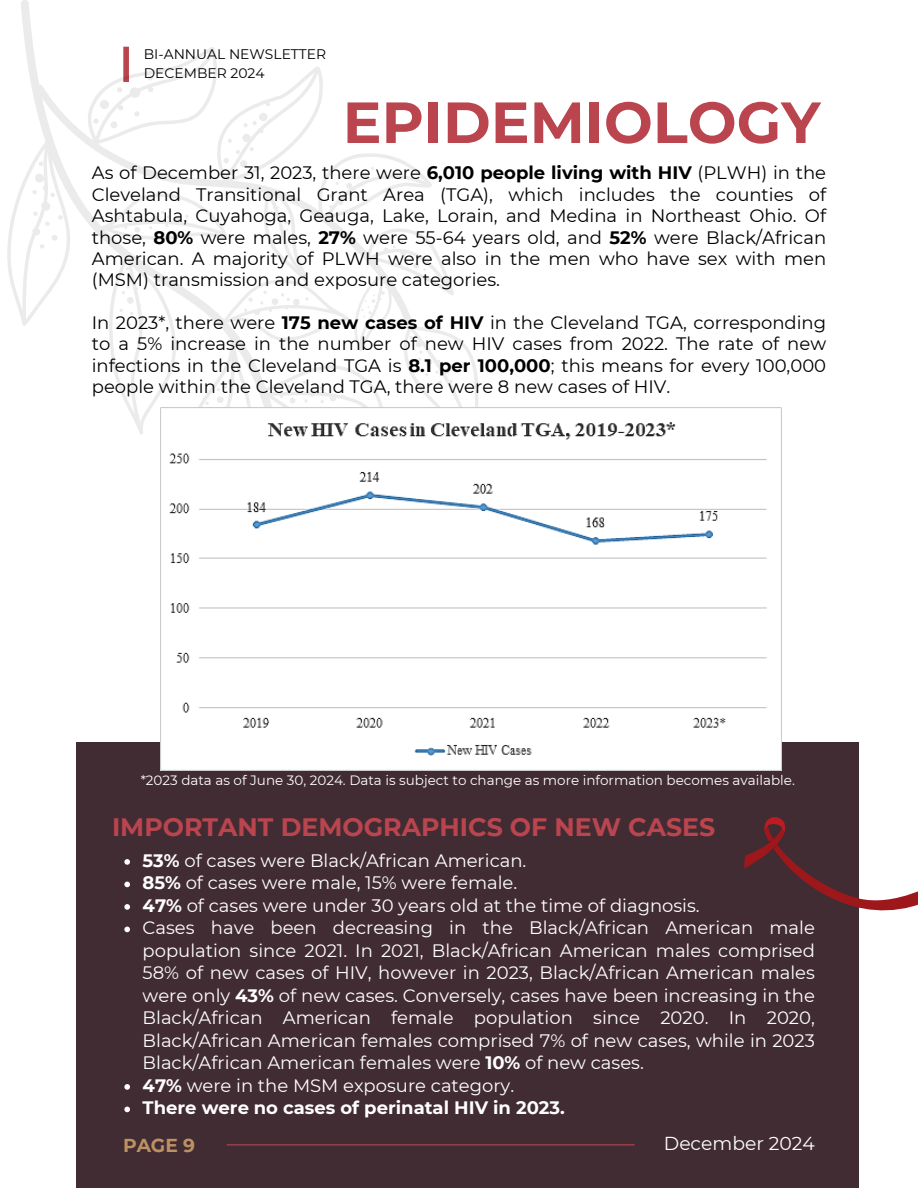
<style>
.page{position:relative;width:918px;height:1188px;background:#fff}
.page>*{position:absolute;margin:0;border:0;box-sizing:border-box;transform-origin:0 0}
.t1{font:700 57.9px "Montserrat";color:#ba454f}
.t2{font:700 25.2px "Montserrat";color:#ba454f}
.t3{font:18.75px "Montserrat";color:#fff}
.t4{font:700 18.75px "Montserrat";color:#bc9163}
.t5{font:18px/21.3px "Montserrat";color:#000;text-align:justify}
.t6{font:18px/22.5px "Montserrat";color:#fff;text-align:justify}
.t7{font:700 18px "Montserrat";color:#fff}
.t8{font:13.95px/19px "Montserrat";color:#000}
.t9{font:13.5px "Montserrat";color:#fff}
.s1{font-weight:700}
</style>
<div class="page">
<div style="left:76px;top:742px;width:783px;height:446px;background:#422c33"></div>
<hr style="left:227px;top:1144px;width:408px;height:1px;background:#ba454f">
<svg style="left:7px;top:44px;width:472px;height:536px"></svg>
<img style="left:161px;top:408px;width:621px;height:362px">
<svg style="left:744px;top:817px;width:174px;height:94px"></svg>
<svg style="left:124px;top:859px;width:6px;height:6px"></svg>
<svg style="left:124px;top:882px;width:6px;height:5px"></svg>
<svg style="left:124px;top:904px;width:6px;height:6px"></svg>
<svg style="left:124px;top:927px;width:6px;height:5px"></svg>
<svg style="left:124px;top:1084px;width:6px;height:6px"></svg>
<svg style="left:124px;top:1107px;width:6px;height:5px"></svg>
<h3 class="t8" style="left:144px;top:45px;width:184px">BI-ANNUAL NEWSLETTER<br>DECEMBER 2024</h3>
<p class="t1" style="left:343px;top:87px;width:479px">EPIDEMIOLOGY</p>
<h5 class="t5" style="left:92px;top:162px;width:736px">As of December 31, 2023, there were <span class="s1">6,010 people living with HIV</span> (PLWH) in the Cleveland Transitional Grant Area (TGA), which includes the counties of Ashtabula, Cuyahoga, Geauga, Lake, Lorain, and Medina in Northeast Ohio. Of those, <span class="s1">80%</span> were males, <span class="s1">27%</span> were 55-64 years old, and <span class="s1">52%</span> were Black/African American. A majority of PLWH were also in the men who have sex with men (MSM) transmission and exposure categories.</h5>
<h1 class="t5" style="left:92px;top:312px;width:736px">In 2023*, there were <span class="s1">175 new cases of HIV</span> in the Cleveland TGA, corresponding to a 5% increase in the number of new HIV cases from 2022. The rate of new infections in the Cleveland TGA is <span class="s1">8.1 per 100,000</span>; this means for every 100,000 people within the Cleveland TGA, there were 8 new cases of HIV.</h1>
<p class="t9" style="left:141px;top:772px;width:656px">*2023 data as of June 30, 2024. Data is subject to change as more information becomes available.</p>
<h4 class="t2" style="left:112px;top:812px;width:605px">IMPORTANT DEMOGRAPHICS OF NEW CASES</h4>
<p class="t6" style="left:143px;top:849px;width:385px"><span class="s1">53%</span> of cases were Black/African American.</p>
<p class="t6" style="left:143px;top:872px;width:376px"><span class="s1">85%</span> of cases were male, 15% were female.</p>
<h2 class="t6" style="left:143px;top:894px;width:559px"><span class="s1">47%</span> of cases were under 30 years old at the time of diagnosis.</h2>
<p class="t6" style="left:143px;top:917px;width:674px">Cases have been decreasing in the Black/African American male population since 2021. In 2021, Black/African American males comprised 58% of new cases of HIV, however in 2023, Black/African American males were only <span class="s1">43%</span> of new cases. Conversely, cases have been increasing in the Black/African American female population since 2020. In 2020, Black/African American females comprised 7% of new cases, while in 2023<br>Black/African American females were <span class="s1">10%</span> of new cases.</p>
<p class="t6" style="left:143px;top:1074px;width:373px"><span class="s1">47%</span> were in the MSM exposure category.</p>
<p class="t7" style="left:143px;top:1097px;width:424px">There were no cases of perinatal HIV in 2023.</p>
<p class="t3" style="left:664px;top:1132px;width:153px">December 2024</p>
<p class="t4" style="left:123px;top:1134px;width:74px">PAGE 9</p>
</div>
